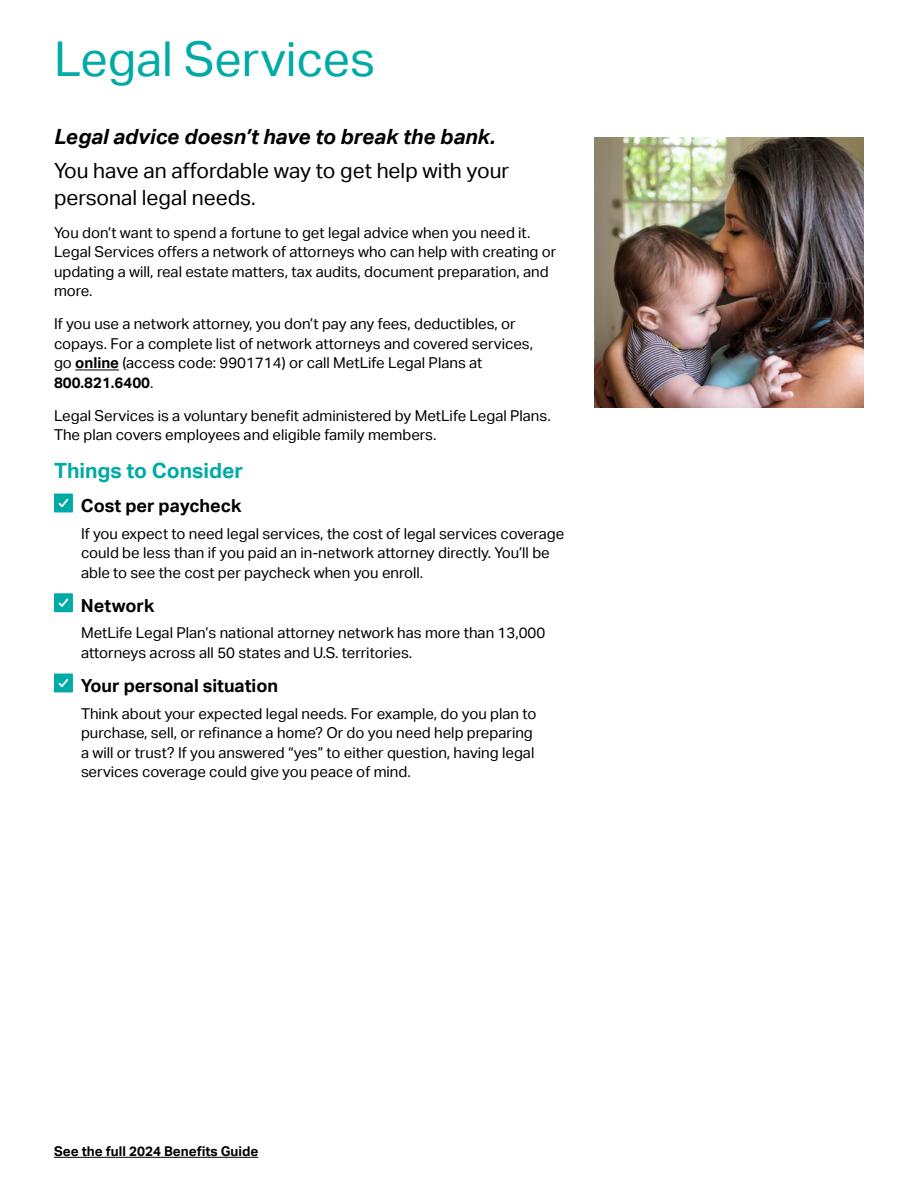
<style>
.page{position:relative;width:918px;height:1188px;background:#fff}
.page>*{position:absolute;margin:0;border:0;box-sizing:border-box;transform-origin:0 0}
.t1{font:48px "AECOM Sans";color:#00aaa5}
.t2{font:21px/27px "AECOM Sans";color:#000}
.t3{font:italic 700 21px "AECOM Sans";color:#000}
.t4{font:700 21px "AECOM Sans";color:#00aaa5}
.t5{font:700 18px "AECOM Sans";color:#000}
.t6{font:15px/19.5px "AECOM Sans";color:#000}
.t7{font:700 13.5px "AECOM Sans";color:#000}
.s1{font-weight:700}
</style>
<div class="page">
<hr style="left:54px;top:1157px;width:204px;height:1px;background:#000">
<hr style="left:75px;top:369px;width:44px;height:1px;background:#000">
<div style="left:54px;top:494px;width:19px;height:18px;background:#00aaa5"></div>
<svg style="left:59px;top:499px;width:9px;height:8px"></svg>
<div style="left:54px;top:593px;width:19px;height:19px;background:#00aaa5"></div>
<svg style="left:59px;top:598px;width:9px;height:9px"></svg>
<div style="left:54px;top:674px;width:19px;height:18px;background:#00aaa5"></div>
<svg style="left:59px;top:679px;width:9px;height:8px"></svg>
<img style="left:594px;top:137px;width:270px;height:270px">
<h1 class="t1" style="left:54px;top:32px;width:323px">Legal Services</h1>
<h2 class="t3" style="left:54px;top:125px;width:443px">Legal advice doesn’t have to break the bank.</h2>
<h2 class="t2" style="left:54px;top:157px;width:457px">You have an affordable way to get help with your personal legal needs.</h2>
<p class="t6" style="left:54px;top:223px;width:504px">You don’t want to spend a fortune to get legal advice when you need it.<br>Legal Services offers a network of attorneys who can help with creating or updating a will, real estate matters, tax audits, document preparation, and more.</p>
<p class="t6" style="left:54px;top:315px;width:481px">If you use a network attorney, you don’t pay any fees, deductibles, or copays. For a complete list of network attorneys and covered services, go <span class="s1">online</span> (access code: 9901714) or call MetLife Legal Plans at <span class="s1">800.821.6400</span>.</p>
<p class="t6" style="left:54px;top:406px;width:498px">Legal Services is a voluntary benefit administered by MetLife Legal Plans.<br>The plan covers employees and eligible family members.</p>
<h2 class="t4" style="left:54px;top:458px;width:191px">Things to Consider</h2>
<p class="t5" style="left:81px;top:496px;width:162px">Cost per paycheck</p>
<p class="t6" style="left:81px;top:524px;width:485px">If you expect to need legal services, the cost of legal services coverage could be less than if you paid an in-network attorney directly. You’ll be able to see the cost per paycheck when you enroll.</p>
<p class="t5" style="left:81px;top:595px;width:75px">Network</p>
<p class="t6" style="left:81px;top:624px;width:466px">MetLife Legal Plan’s national attorney network has more than 13,000 attorneys across all 50 states and U.S. territories.</p>
<p class="t5" style="left:81px;top:676px;width:199px">Your personal situation</p>
<p class="t6" style="left:81px;top:704px;width:457px">Think about your expected legal needs. For example, do you plan to purchase, sell, or refinance a home? Or do you need help preparing a will or trust? If you answered “yes” to either question, having legal services coverage could give you peace of mind.</p>
<p class="t7" style="left:54px;top:1143px;width:206px">See the full 2024 Benefits Guide</p>
</div>
